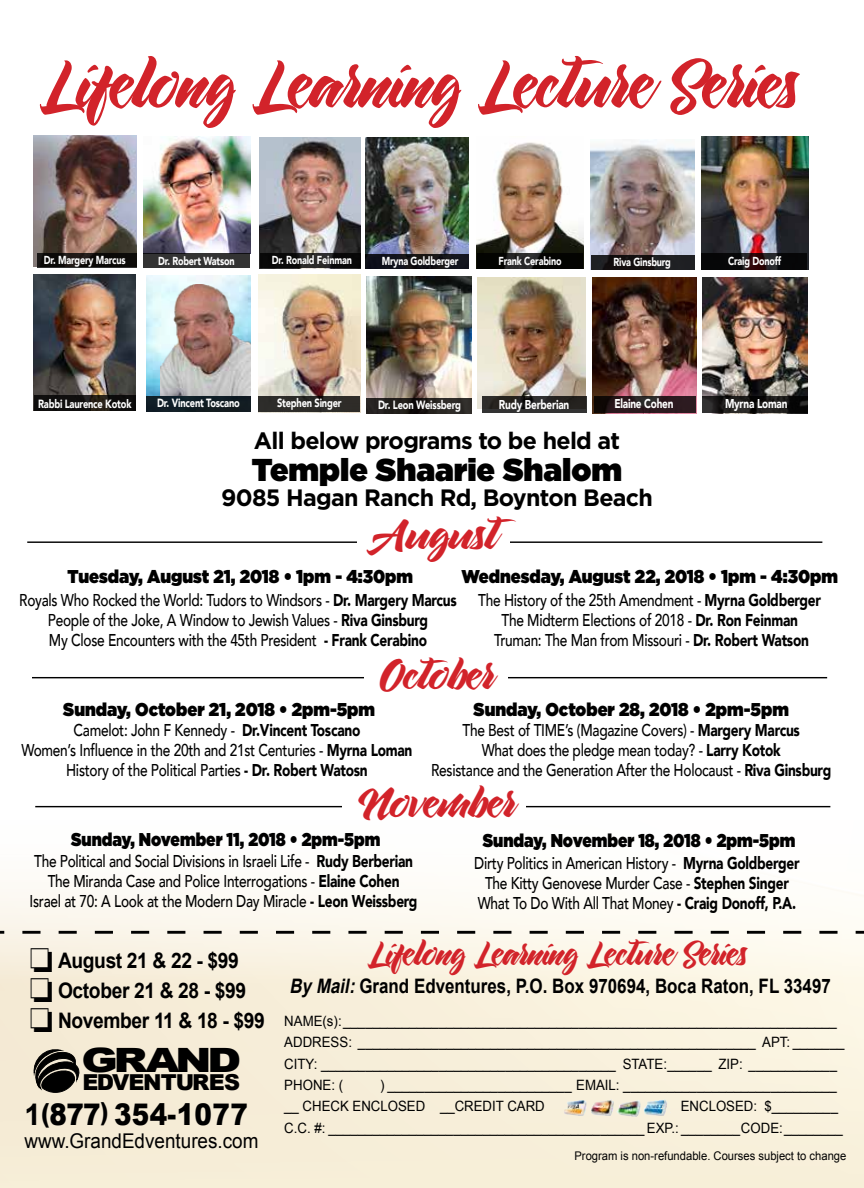
<style>
.page{position:relative;width:864px;height:1188px;background:#fff}
.page>*{position:absolute;margin:0;border:0;box-sizing:border-box;transform-origin:0 0}
.t1{font:72.15px "Maulina";color:#d2232a}
.t2{font:45.6px "Maulina";color:#d2232a;scale:1.09 1}
.t3{font:44.25px "Maulina";color:#d2232a;scale:1.08 1}
.t4{font:36px "Maulina";color:#d2232a}
.t5{font:900 33.45px "Arial";letter-spacing:-.1em;color:#000;scale:1.31 1}
.t6{font:900 31.65px "Gotham";color:#000}
.t7{font:900 29.85px "Arial";letter-spacing:.015em;color:#000;scale:.88 1}
.t8{font:700 23.7px "Gotham";letter-spacing:-.03em;color:#000}
.t9{font:900 21.9px "Arial";letter-spacing:-.05em;color:#000}
.t10{font:700 21.3px "Arial";letter-spacing:-.02em;color:#000;scale:.9 1}
.t11{font:20.25px "Arial";color:#000;scale:.93 1}
.t12{font:700 19.95px "Arial";color:#000;scale:.85 1}
.t13{font:900 18.6px "Gotham";color:#000;scale:.9 1}
.t14{font:900 18.6px "Gotham";color:#000;scale:.85 1}
.t15{font:500 17.1px/20px "Avenir";letter-spacing:-.02em;color:#000;text-align:center;scale:.8 1}
.t16{font:14.25px/21.3px "Arial";color:#000;scale:.93 1}
.t17{font:900 12.75px "Avenir";letter-spacing:-.02em;color:#fff;scale:.78 1}
.t18{font:12px "Arial";color:#000;scale:.94 1}
.t19{font:900 12px "Avenir";letter-spacing:-.02em;color:#fff;scale:.78 1}
.t20{font:900 11.85px "Avenir";letter-spacing:-.02em;color:#fff;scale:.78 1}
.t21{font:900 11.55px "Avenir";letter-spacing:-.02em;color:#fff;scale:.78 1}
.s1{font-weight:900}
.s2{font-weight:700}
.s3{font-size:25.65px}
.s4{font-size:24.3px}
.s5{font-style:italic}
</style>
<div class="page">
<img style="left:260px;top:137px;width:101px;height:116px">
<img style="left:34px;top:135px;width:102px;height:131px">
<img style="left:144px;top:137px;width:106px;height:116px">
<svg style="left:37px;top:253px;width:99px;height:15px"></svg>
<div style="left:144px;top:253px;width:106px;height:15px;background:#333"></div>
<svg style="left:260px;top:253px;width:101px;height:15px;background:#131312"></svg>
<img style="left:366px;top:137px;width:103px;height:117px">
<div style="left:366px;top:254px;width:103px;height:15px;background:#13141a"></div>
<img style="left:477px;top:142px;width:107px;height:127px">
<svg style="left:477px;top:253px;width:106px;height:16px;background:#0e0e0d"></svg>
<img style="left:590px;top:139px;width:105px;height:130px">
<svg style="left:591px;top:255px;width:104px;height:14px"></svg>
<svg style="left:0;top:805px;width:864px;height:383px"></svg>
<img style="left:563px;top:1099px;width:108px;height:18px">
<svg style="left:33px;top:1046px;width:47px;height:47px;background:#5f5b52"></svg>
<hr style="left:32px;top:677px;width:795px;height:1px;background:#000">
<hr style="left:35px;top:806px;width:795px;height:1px;background:#000">
<img style="left:34px;top:274px;width:101px;height:122px">
<svg style="left:34px;top:396px;width:101px;height:15px;background:#13110e"></svg>
<img style="left:146px;top:275px;width:105px;height:137px">
<div style="left:146px;top:396px;width:105px;height:15px;background:#101d24"></div>
<img style="left:161px;top:284px;width:90px;height:112px">
<img style="left:259px;top:275px;width:101px;height:121px">
<div style="left:259px;top:396px;width:101px;height:16px;background:#2d2c29"></div>
<img style="left:367px;top:276px;width:104px;height:138px">
<svg style="left:366px;top:398px;width:106px;height:15px;background:#24201e"></svg>
<img style="left:478px;top:277px;width:108px;height:132px">
<img style="left:592px;top:278px;width:105px;height:135px">
<svg style="left:594px;top:396px;width:102px;height:17px;background:#26181b"></svg>
<svg style="left:0;top:931px;width:864px;height:3px"></svg>
<svg style="left:482px;top:396px;width:105px;height:16px;background:#272524"></svg>
<hr style="left:27px;top:541px;width:795px;height:2px;background:#000">
<div style="left:357px;top:534px;width:152px;height:22px;background:#fff"></div>
<div style="left:364px;top:669px;width:143px;height:23px;background:#fff"></div>
<div style="left:342px;top:797px;width:184px;height:23px;background:#fff"></div>
<img style="left:702px;top:278px;width:106px;height:118px">
<svg style="left:702px;top:396px;width:106px;height:17px;background:#191817"></svg>
<img style="left:701px;top:136px;width:107px;height:133px">
<svg style="left:701px;top:253px;width:106px;height:17px;background:#120c0d"></svg>
<h1 class="t1" style="left:40px;top:42px;width:760px">Lifelong Learning Lecture Series</h1>
<p class="t21" style="left:44px;top:250px;width:106px">Dr. Margery Marcus</p>
<p class="t21" style="left:158px;top:251px;width:100px">Dr. Robert Watson</p>
<p class="t21" style="left:272px;top:250px;width:104px">Dr. Ronald Feinman</p>
<p class="t21" style="left:382px;top:251px;width:100px">Mryna Goldberger</p>
<p class="t21" style="left:499px;top:251px;width:82px">Frank Cerabino</p>
<p class="t21" style="left:614px;top:252px;width:75px">Riva Ginsburg</p>
<p class="t20" style="left:38px;top:393px;width:121px">Rabbi Laurence Kotok</p>
<p class="t20" style="left:157px;top:393px;width:108px">Dr. Vincent Toscano</p>
<p class="t20" style="left:277px;top:393px;width:84px">Stephen Singer</p>
<p class="t19" style="left:378px;top:394px;width:108px">Dr. Leon Weissberg</p>
<p class="t17" style="left:499px;top:393px;width:92px">Rudy Berberian</p>
<p class="t17" style="left:614px;top:393px;width:77px">Elaine Cohen</p>
<h3 class="t8" style="left:254px;top:425px;width:368px">All below programs to be held at</h3>
<h3 class="t6" style="left:252px;top:452px;width:372px">Temple Shaarie Shalom</h3>
<h3 class="t8" style="left:221px;top:482px;width:433px">9085 Hagan Ranch Rd, Boynton Beach</h3>
<h2 class="t2" style="left:373px;top:507px;width:116px">August</h2>
<p class="t21" style="left:728px;top:251px;width:69px">Craig Donoff</p>
<p class="t17" style="left:725px;top:393px;width:82px">Myrna Loman</p>
<p class="t13" style="left:461px;top:565px;width:420px">Wednesday, August 22, 2018 • 1pm - 4:30pm</p>
<p class="t15" style="left:478px;top:589px;width:430px">The History of the 25th Amendment - <span class="s1">Myrna Goldberger<br></span>The Midterm Elections of 2018 - <span class="s1">Dr. Ron Feinman<br></span>Truman: The Man from Missouri - <span class="s1">Dr. Robert Watson</span></p>
<p class="t13" style="left:67px;top:566px;width:386px">Tuesday, August 21, 2018 • 1pm - 4:30pm</p>
<p class="t15" style="left:19px;top:589px;width:548px">Royals Who Rocked the World: Tudors to Windsors - <span class="s1">Dr. Margery Marcus<br></span>People of the Joke, A Window to Jewish Values - <span class="s1">Riva Ginsburg<br></span>My Close Encounters with the 45th President <span class="s1">- Frank Cerabino</span></p>
<h3 class="t3" style="left:380px;top:649px;width:107px">October</h3>
<p class="t13" style="left:63px;top:699px;width:348px">Sunday, October 21, 2018 • 2pm-5pm</p>
<p class="t15" style="left:21px;top:719px;width:490px">Camelot: John F Kennedy - <span class="s1">Dr.Vincent Toscano<br></span>Women’s Influence in the 20th and 21st Centuries - <span class="s1">Myrna Loman<br></span>History of the Political Parties <span class="s1">- Dr. Robert Watosn</span></p>
<p class="t13" style="left:474px;top:699px;width:352px">Sunday, October 28, 2018 • 2pm-5pm</p>
<p class="t15" style="left:431px;top:719px;width:502px">The Best of TIME’s (Magazine Covers) - <span class="s1">Margery Marcus<br></span>What does the pledge mean today? - <span class="s1">Larry Kotok<br></span>Resistance and the Generation After the Holocaust - <span class="s1">Riva Ginsburg</span></p>
<h3 class="t3" style="left:358px;top:777px;width:146px">November</h3>
<p class="t14" style="left:71px;top:829px;width:365px">Sunday, November 11, 2018 • 2pm-5pm</p>
<p class="t15" style="left:30px;top:851px;width:486px">The Political and Social Divisions in Israeli Life - <span class="s1">Rudy Berberian<br></span>The Miranda Case and Police Interrogations - <span class="s1">Elaine Cohen<br></span>Israel at 70: A Look at the Modern Day Miracle <span class="s1">- Leon Weissberg</span></p>
<p class="t14" style="left:483px;top:829px;width:369px">Sunday, November 18, 2018 • 2pm-5pm</p>
<p class="t15" style="left:474px;top:853px;width:408px">Dirty Politics in American History - <span class="s1">Myrna Goldberger<br></span>The Kitty Genovese Murder Case - <span class="s1">Stephen Singer<br></span>What To Do With All That Money <span class="s1">- Craig Donoff, P.A.</span></p>
<p class="t10" style="left:30px;top:949px;width:234px">□ August 21 &amp; 22 - $99</p>
<p class="t10" style="left:30px;top:979px;width:242px">□ October 21 &amp; 28 - $99</p>
<p class="t10" style="left:30px;top:1008px;width:263px">□ November 11 &amp; 18 - $99</p>
<h3 class="t5" style="left:81px;top:1041px;width:123px">GRAND</h3>
<p class="t9" style="left:82px;top:1070px;width:159px">EDVENTURES</p>
<h3 class="t7" style="left:24px;top:1097px;width:255px"><span class="s2">1</span><span class="s3">(</span>877<span class="s4">)</span> 354-1077</h3>
<p class="t11" style="left:24px;top:1129px;width:253px">www.GrandEdventures.com</p>
<h3 class="t4" style="left:368px;top:933px;width:381px">Lifelong Learning Lecture Series</h3>
<p class="t12" style="left:290px;top:975px;width:638px"><span class="s5">By Mail:</span>Grand Edventures, P.O. Box 970694, Boca Raton, FL 33497</p>
<p class="t16" style="left:284px;top:1010px;width:604px">NAME(s):___________________________________________________________________ ADDRESS: ______________________________________________________ APT: _______ CITY: ________________________________________ STATE:______ ZIP: ____________ PHONE: (</p>
<p class="t16" style="left:284px;top:1074px;width:596px;text-indent:96px">) _________________________ EMAIL: _____________________________ __ CHECK ENCLOSED __CREDIT CARD</p>
<p class="t16" style="left:284px;top:1096px;width:602px;text-indent:396px">ENCLOSED: $_________<br>C.C. #: ___________________________________________ EXP.: ________CODE:________</p>
<p class="t18" style="left:574px;top:1149px;width:291px">Program is non-refundable. Courses subject to change</p>
</div>
